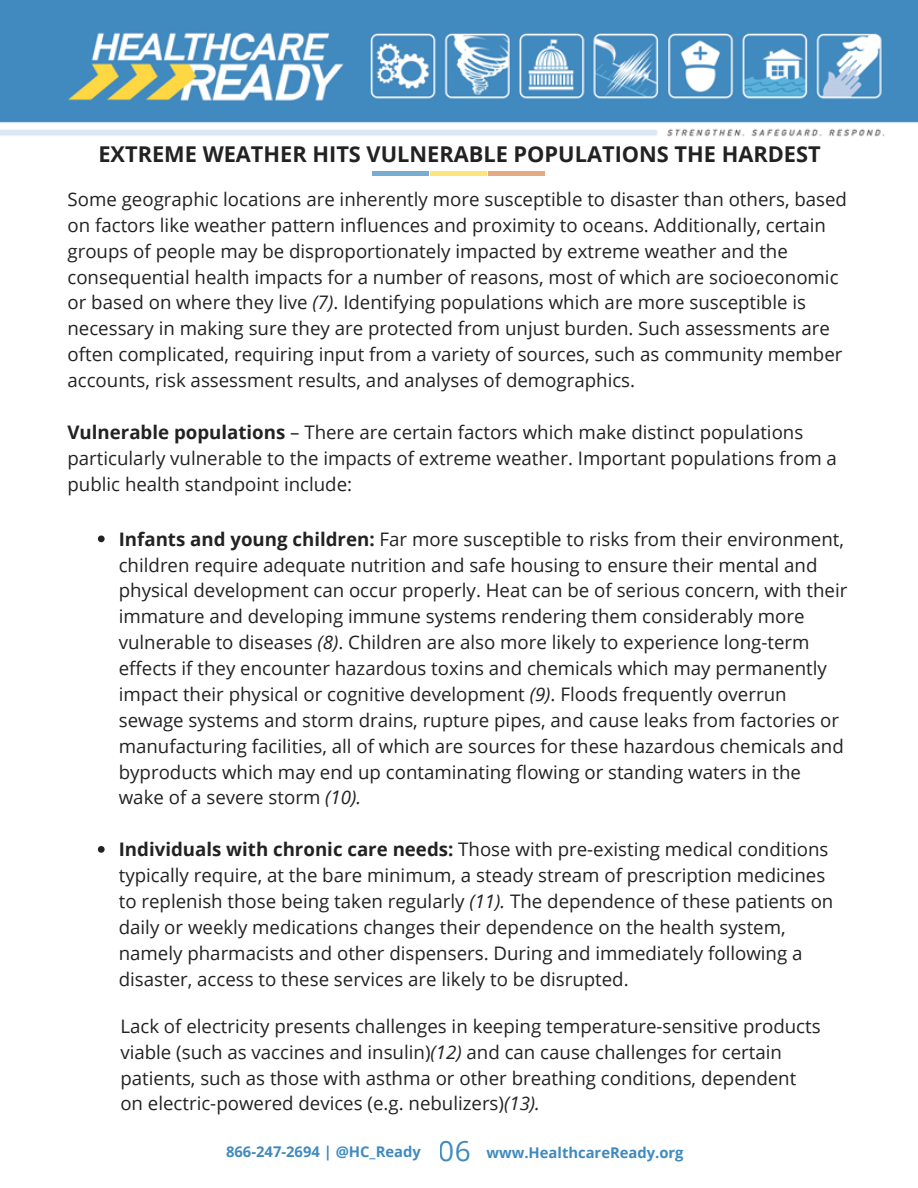
<style>
.page{position:relative;width:918px;height:1188px;background:#fff}
.page>*{position:absolute;margin:0;border:0;box-sizing:border-box;transform-origin:0 0}
.t1{font:700 21.75px "Open Sans";color:#222}
.t2{font:18.75px/25.8px "Open Sans";color:#222}
.t3{font:700 14.85px "Open Sans";color:#0064aa}
.s1{font-style:italic}
.s2{font-weight:700}
.s3{font-weight:400;font-size:28.05px}
</style>
<div class="page">
<div style="left:372px;top:171px;width:57px;height:5px;background:#78acd2"></div>
<div style="left:430px;top:171px;width:57px;height:5px;background:#ffe47a"></div>
<div style="left:488px;top:171px;width:56px;height:5px;background:#e3aa83"></div>
<svg style="left:98px;top:536px;width:7px;height:6px"></svg>
<svg style="left:98px;top:846px;width:7px;height:7px"></svg>
<img style="left:0;top:0;width:918px;height:137px">
<p class="t1" style="left:98px;top:139px;width:724px">EXTREME WEATHER HITS VULNERABLE POPULATIONS THE HARDEST</p>
<p class="t2" style="left:68px;top:186px;width:781px">Some geographic locations are inherently more susceptible to disaster than others, based on factors like weather pattern influences and proximity to oceans. Additionally, certain groups of people may be disproportionately impacted by extreme weather and the consequential health impacts for a number of reasons, most of which are socioeconomic or based on where they live <span class="s1">(7)</span>. Identifying populations which are more susceptible is necessary in making sure they are protected from unjust burden. Such assessments are often complicated, requiring input from a variety of sources, such as community member accounts, risk assessment results, and analyses of demographics.</p>
<p class="t2" style="left:68px;top:419px;width:771px"><span class="s2">Vulnerable populations</span> – There are certain factors which make distinct populations particularly vulnerable to the impacts of extreme weather. Important populations from a public health standpoint include:</p>
<p class="t2" style="left:119px;top:525px;width:730px"><span class="s2">Infants and young children:</span> Far more susceptible to risks from their environment, children require adequate nutrition and safe housing to ensure their mental and physical development can occur properly. Heat can be of serious concern, with their immature and developing immune systems rendering them considerably more vulnerable to diseases <span class="s1">(8)</span>. Children are also more likely to experience long-term effects if they encounter hazardous toxins and chemicals which may permanently impact their physical or cognitive development <span class="s1">(9)</span>. Floods frequently overrun sewage systems and storm drains, rupture pipes, and cause leaks from factories or manufacturing facilities, all of which are sources for these hazardous chemicals and byproducts which may end up contaminating flowing or standing waters in the wake of a severe storm <span class="s1">(10).</span></p>
<p class="t2" style="left:119px;top:836px;width:716px"><span class="s2">Individuals with chronic care needs:</span> Those with pre-existing medical conditions typically require, at the bare minimum, a steady stream of prescription medicines to replenish those being taken regularly <span class="s1">(11).</span> The dependence of these patients on daily or weekly medications changes their dependence on the health system, namely pharmacists and other dispensers. During and immediately following a disaster, access to these services are likely to be disrupted.</p>
<p class="t2" style="left:120px;top:1013px;width:702px">Lack of electricity presents challenges in keeping temperature-sensitive products viable (such as vaccines and insulin)<span class="s1">(12)</span> and can cause challenges for certain patients, such as those with asthma or other breathing conditions, dependent on electric-powered devices (e.g. nebulizers)<span class="s1">(13).</span></p>
<p class="t3" style="left:226px;top:1142px;width:459px">866-247-2694 | @HC_Ready <span class="s3">06</span> www.HealthcareReady.org</p>
</div>
